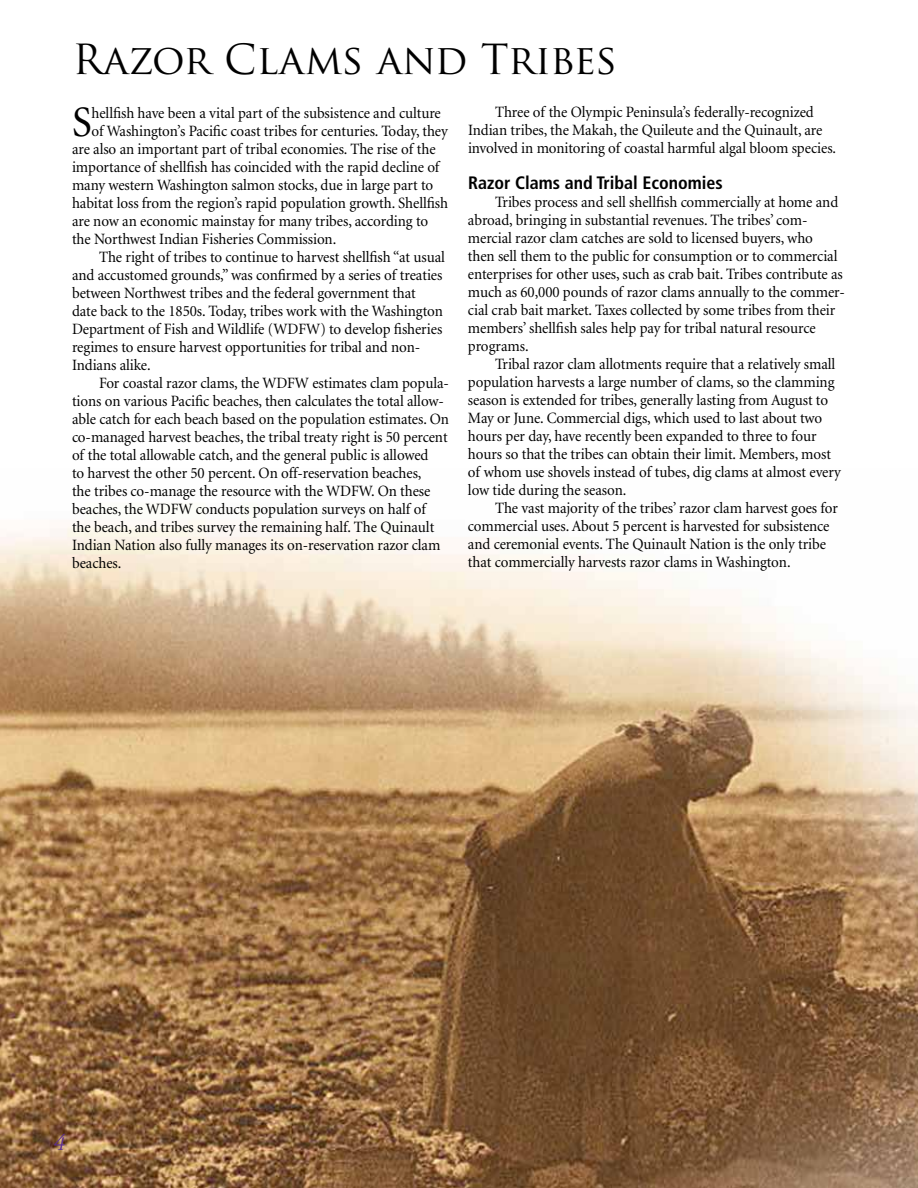
<style>
.page{position:relative;width:918px;height:1188px;background:#fff}
.page>*{position:absolute;margin:0;border:0;box-sizing:border-box;transform-origin:0 0}
.t1{font:43.5px "Minion";color:#000;scale:.95 1}
.t2{font:40.5px "Trajan Pro";color:#000}
.t3{font:italic 21px "Leawood";color:#5c2d91}
.t4{font:700 condensed 18px "Frutiger";color:#000}
.t5{font:15.75px/18px "Minion";letter-spacing:-.005em;color:#000;scale:.95 1}
</style>
<div class="page">
<img style="left:0;top:520px;width:918px;height:668px">
<h2 class="t2" style="left:72px;top:33px;width:546px">Razor Clams and Tribes</h2>
<h1 class="t1" style="left:72px;top:100px;width:22px">S</h1>
<p class="t5" style="left:91px;top:104px;width:369px">hellfish have been a vital part of the subsistence and culture</p>
<p class="t5" style="left:91px;top:122px;width:377px">of Washington’s Pacific coast tribes for centuries. Today, they</p>
<p class="t5" style="left:72px;top:140px;width:384px">are also an important part of tribal economies. The rise of the</p>
<p class="t5" style="left:72px;top:158px;width:388px">importance of shellfish has coincided with the rapid decline of</p>
<p class="t5" style="left:72px;top:176px;width:382px">many western Washington salmon stocks, due in large part to</p>
<p class="t5" style="left:72px;top:194px;width:397px">habitat loss from the region’s rapid population growth. Shellfish</p>
<p class="t5" style="left:72px;top:212px;width:376px">are now an economic mainstay for many tribes, according to</p>
<p class="t5" style="left:72px;top:230px;width:280px">the Northwest Indian Fisheries Commission.</p>
<p class="t5" style="left:99px;top:248px;width:366px">The right of tribes to continue to harvest shellfish “at usual</p>
<p class="t5" style="left:72px;top:266px;width:391px">and accustomed grounds,” was confirmed by a series of treaties</p>
<p class="t5" style="left:72px;top:284px;width:363px">between Northwest tribes and the federal government that</p>
<p class="t5" style="left:72px;top:302px;width:392px">date back to the 1850s. Today, tribes work with the Washington</p>
<p class="t5" style="left:72px;top:320px;width:391px">Department of Fish and Wildlife (WDFW) to develop fisheries</p>
<p class="t5" style="left:72px;top:338px;width:368px">regimes to ensure harvest opportunities for tribal and non-</p>
<p class="t5" style="left:72px;top:356px;width:84px">Indians alike.</p>
<p class="t5" style="left:99px;top:374px;width:370px">For coastal razor clams, the WDFW estimates clam popula-</p>
<p class="t5" style="left:72px;top:392px;width:393px">tions on various Pacific beaches, then calculates the total allow-</p>
<p class="t5" style="left:72px;top:410px;width:398px">able catch for each beach based on the population estimates. On</p>
<p class="t5" style="left:72px;top:428px;width:397px">co-managed harvest beaches, the tribal treaty right is 50 percent</p>
<p class="t5" style="left:72px;top:446px;width:377px">of the total allowable catch, and the general public is allowed</p>
<p class="t5" style="left:72px;top:464px;width:369px">to harvest the other 50 percent. On off-reservation beaches,</p>
<p class="t5" style="left:72px;top:482px;width:379px">the tribes co-manage the resource with the WDFW. On these</p>
<p class="t5" style="left:72px;top:500px;width:374px">beaches, the WDFW conducts population surveys on half of</p>
<p class="t5" style="left:72px;top:518px;width:383px">the beach, and tribes survey the remaining half. The Quinault</p>
<p class="t5" style="left:72px;top:536px;width:389px">Indian Nation also fully manages its on-reservation razor clam</p>
<p class="t5" style="left:72px;top:554px;width:53px">beaches.</p>
<p class="t5" style="left:468px;top:103px;width:389px;text-indent:27px">Three of the Olympic Peninsula’s federally-recognized<br>Indian tribes, the Makah, the Quileute and the Quinault, are involved in monitoring of coastal harmful algal bloom species.</p>
<p class="t4" style="left:468px;top:172px;width:256px">Razor Clams and Tribal Economies</p>
<p class="t5" style="left:468px;top:193px;width:398px;text-indent:27px">Tribes process and sell shellfish commercially at home and abroad, bringing in substantial revenues. The tribes’ com&shy;mercial razor clam catches are sold to licensed buyers, who<br>then sell them to the public for consumption or to commercial enterprises for other uses, such as crab bait. Tribes contribute as much as 60,000 pounds of razor clams annually to the commer&shy;cial crab bait market. Taxes collected by some tribes from their members’ shellfish sales help pay for tribal natural resource programs.</p>
<p class="t5" style="left:468px;top:355px;width:394px;text-indent:27px">Tribal razor clam allotments require that a relatively small population harvests a large number of clams, so the clamming season is extended for tribes, generally lasting from August to May or June. Commercial digs, which used to last about two hours per day, have recently been expanded to three to four hours so that the tribes can obtain their limit. Members, most of whom use shovels instead of tubes, dig clams at almost every low tide during the season.</p>
<p class="t5" style="left:468px;top:499px;width:391px;text-indent:27px">The vast majority of the tribes’ razor clam harvest goes for commercial uses. About 5 percent is harvested for subsistence and ceremonial events. The Quinault Nation is the only tribe that commercially harvests razor clams in Washington.</p>
<h3 class="t3" style="left:53px;top:1130px;width:14px">4</h3>
</div>
